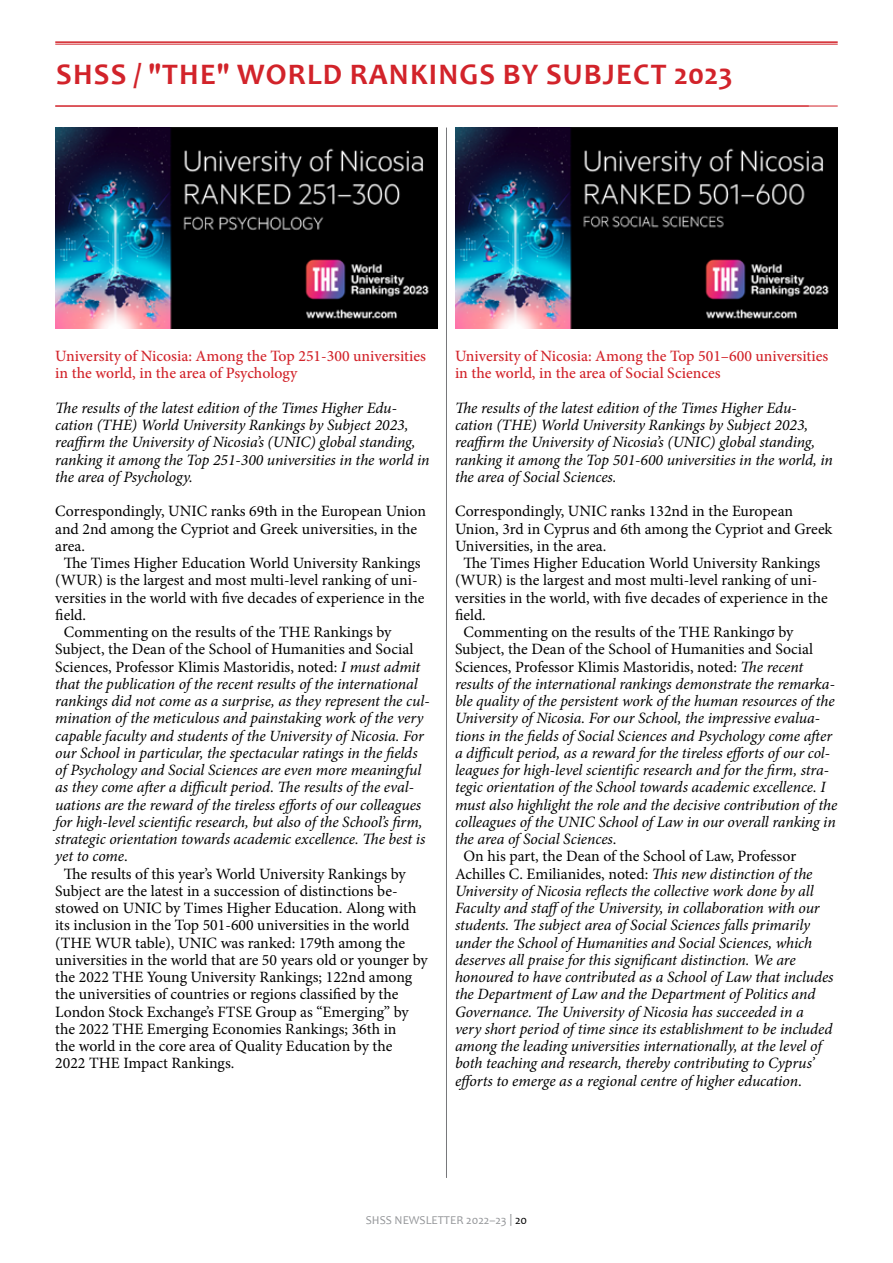
<style>
.page{position:relative;width:893px;height:1263px;background:#fff}
.page>*{position:absolute;margin:0;border:0;box-sizing:border-box;transform-origin:0 0}
.t1{font:700 30px "Candara";letter-spacing:.04em;color:#d2232a}
.t2{font:italic 15.75px/17.2px "Minion Pro";letter-spacing:-.01em;color:#000}
.t3{font:15.75px "Minion Pro";color:#000}
.t4{font:500 15.75px/17.2px "Minion Pro";color:#d2232a}
.t5{font:12px "Candara";color:#939598}
.s1{font-style:italic}
.s2{font-style:normal}
.s3{color:#000}
</style>
<div class="page">
<hr style="left:446px;top:128px;width:1px;height:1050px;background:#77787b">
<hr style="left:55px;top:41px;width:783px;height:2px;background:#d2232a">
<hr style="left:55px;top:44px;width:783px;height:1px;background:#d2232a">
<hr style="left:55px;top:106px;width:783px;height:1px;background:#d2232a">
<img style="left:55px;top:128px;width:383px;height:200px">
<img style="left:455px;top:128px;width:383px;height:200px">
<h1 class="t1" style="left:56px;top:56px;width:678px">SHSS / "THE" WORLD RANKINGS BY SUBJECT 2023</h1>
<p class="t4" style="left:55px;top:348px;width:372px">University of Nicosia: Among the Top 251-300 universities in the world, in the area of Psychology</p>
<p class="t2" style="left:55px;top:399px;width:376px">The results of the latest edition of the Times Higher Edu&shy;cation (THE) World University Rankings by Subject 2023, reaffirm the University of Nicosia’s (UNIC) global standing, ranking it among the Top 251-300 universities in the world in the area of Psychology.</p>
<p class="t3" style="left:55px;top:501px;width:372px">Correspondingly, UNIC ranks 69th in the European Union</p>
<p class="t3" style="left:55px;top:518px;width:363px">and 2nd among the Cypriot and Greek universities, in the</p>
<p class="t3" style="left:55px;top:535px;width:31px">area.</p>
<p class="t3" style="left:64px;top:553px;width:358px">The Times Higher Education World University Rankings</p>
<p class="t3" style="left:55px;top:570px;width:364px">(WUR) is the largest and most multi-level ranking of uni-</p>
<p class="t3" style="left:55px;top:587px;width:371px">versities in the world with five decades of experience in the</p>
<p class="t3" style="left:55px;top:604px;width:32px">field.</p>
<p class="t3" style="left:64px;top:622px;width:329px">Commenting on the results of the THE Rankings by</p>
<p class="t3" style="left:55px;top:639px;width:360px">Subject, the Dean of the School of Humanities and Social</p>
<p class="t3" style="left:55px;top:656px;width:367px">Sciences, Professor Klimis Mastoridis, noted: <span class="s1">I must admit</span></p>
<p class="t2" style="left:55px;top:675px;width:364px">that the publication of the recent results of the international</p>
<p class="t2" style="left:55px;top:692px;width:376px">rankings did not come as a surprise, as they represent the cul-</p>
<p class="t2" style="left:55px;top:710px;width:370px">mination of the meticulous and painstaking work of the very</p>
<p class="t2" style="left:55px;top:727px;width:370px">capable faculty and students of the University of Nicosia. For</p>
<p class="t2" style="left:55px;top:744px;width:364px">our School in particular, the spectacular ratings in the fields</p>
<p class="t2" style="left:55px;top:761px;width:368px">of Psychology and Social Sciences are even more meaningful</p>
<p class="t2" style="left:55px;top:779px;width:360px">as they come after a difficult period. The results of the eval-</p>
<p class="t2" style="left:55px;top:796px;width:367px">uations are the reward of the tireless efforts of our colleagues</p>
<p class="t2" style="left:55px;top:813px;width:369px">for high-level scientific research, but also of the School’s firm,</p>
<p class="t2" style="left:55px;top:830px;width:372px">strategic orientation towards academic excellence. The best is</p>
<p class="t2" style="left:55px;top:848px;width:74px">yet to come<span class="s2">.</span></p>
<p class="t3" style="left:64px;top:863px;width:343px">The results of this year’s World University Rankings by</p>
<p class="t3" style="left:55px;top:880px;width:344px">Subject are the latest in a succession of distinctions be-</p>
<p class="t3" style="left:55px;top:897px;width:363px">stowed on UNIC by Times Higher Education. Along with</p>
<p class="t3" style="left:55px;top:915px;width:356px">its inclusion in the Top 501-600 universities in the world</p>
<p class="t3" style="left:55px;top:932px;width:352px">(THE WUR table), UNIC was ranked: 179th among the</p>
<p class="t3" style="left:55px;top:949px;width:374px">universities in the world that are 50 years old or younger by</p>
<p class="t3" style="left:55px;top:966px;width:358px">the 2022 THE Young University Rankings; 122nd among</p>
<p class="t3" style="left:55px;top:984px;width:345px">the universities of countries or regions classified by the</p>
<p class="t3" style="left:55px;top:1001px;width:355px">London Stock Exchange’s FTSE Group as “Emerging” by</p>
<p class="t3" style="left:55px;top:1018px;width:343px">the 2022 THE Emerging Economies Rankings; 36th in</p>
<p class="t3" style="left:55px;top:1035px;width:339px">the world in the core area of Quality Education by the</p>
<p class="t3" style="left:55px;top:1053px;width:181px">2022 THE Impact Rankings.</p>
<p class="t4" style="left:455px;top:347px;width:375px">University of Nicosia: Among the Top 501–600 universities in the world, in the area of Social Sciences</p>
<p class="t2" style="left:455px;top:399px;width:379px">The results of the latest edition of the Times Higher Edu&shy;cation (THE) World University Rankings by Subject 2023, reaffirm the University of Nicosia’s (UNIC) global standing, ranking it among the Top 501-600 universities in the world, in the area of Social Sciences.</p>
<p class="t3" style="left:455px;top:501px;width:340px">Correspondingly, UNIC ranks 132nd in the European</p>
<p class="t3" style="left:455px;top:518px;width:379px">Union, 3rd in Cyprus and 6th among the Cypriot and Greek</p>
<p class="t3" style="left:455px;top:535px;width:153px">Universities, in the area.</p>
<p class="t3" style="left:463px;top:552px;width:358px">The Times Higher Education World University Rankings</p>
<p class="t3" style="left:455px;top:570px;width:364px">(WUR) is the largest and most multi-level ranking of uni-</p>
<p class="t3" style="left:455px;top:587px;width:374px">versities in the world, with five decades of experience in the</p>
<p class="t3" style="left:455px;top:604px;width:32px">field.</p>
<p class="t3" style="left:463px;top:621px;width:331px">Commenting on the results of the THE Rankingσ by</p>
<p class="t3" style="left:455px;top:639px;width:360px">Subject, the Dean of the School of Humanities and Social</p>
<p class="t3" style="left:455px;top:656px;width:350px">Sciences, Professor Klimis Mastoridis, noted: <span class="s1">The recent</span></p>
<p class="t2" style="left:455px;top:675px;width:381px">results of the international rankings demonstrate the remarka-</p>
<p class="t2" style="left:455px;top:692px;width:381px">ble quality of the persistent work of the human resources of the</p>
<p class="t2" style="left:455px;top:710px;width:367px">University of Nicosia. For our School, the impressive evalua-</p>
<p class="t2" style="left:455px;top:727px;width:379px">tions in the fields of Social Sciences and Psychology come after</p>
<p class="t2" style="left:455px;top:744px;width:377px">a difficult period, as a reward for the tireless efforts of our col-</p>
<p class="t2" style="left:455px;top:761px;width:375px">leagues for high-level scientific research and for the firm, stra-</p>
<p class="t2" style="left:455px;top:778px;width:372px">tegic orientation of the School towards academic excellence. I</p>
<p class="t2" style="left:455px;top:796px;width:384px">must also highlight the role and the decisive contribution of the</p>
<p class="t2" style="left:455px;top:813px;width:382px">colleagues of the UNIC School of Law in our overall ranking in</p>
<p class="t2" style="left:455px;top:830px;width:163px">the area of Social Sciences<span class="s2">.</span></p>
<p class="t3" style="left:463px;top:846px;width:334px">On his part, the Dean of the School of Law, Professor</p>
<p class="t3" style="left:455px;top:863px;width:359px">Achilles C. Emilianides, noted: <span class="s1">This new distinction of the</span></p>
<p class="t2" style="left:455px;top:882px;width:360px">University of Nicosia reflects the collective work done by all</p>
<p class="t2" style="left:455px;top:899px;width:366px">Faculty and staffof the University, in collaboration with our</p>
<p class="t2" style="left:455px;top:916px;width:357px">students. The subject area of Social Sciences falls primarily</p>
<p class="t2" style="left:455px;top:934px;width:359px">under the School of Humanities and Social Sciences, which</p>
<p class="t2" style="left:455px;top:951px;width:342px">deserves all praise for this significant distinction. We are</p>
<p class="t2" style="left:455px;top:968px;width:380px">honoured to have contributed as a School of Law that includes</p>
<p class="t2" style="left:455px;top:985px;width:362px">the Department of Law and the Department of Politics and</p>
<p class="t2" style="left:455px;top:1003px;width:350px">Governance. The University of Nicosia has succeeded in a</p>
<p class="t2" style="left:455px;top:1020px;width:379px">very short period of time since its establishment to be included</p>
<p class="t2" style="left:455px;top:1037px;width:368px">among the leading universities internationally, at the level of</p>
<p class="t2" style="left:455px;top:1054px;width:361px">both teaching and research, thereby contributing to Cyprus’</p>
<p class="t2" style="left:455px;top:1072px;width:348px">efforts to emerge as a regional centre of higher education<span class="s2">.</span></p>
<p class="t5" style="left:366px;top:1212px;width:163px">SHSS NEWSLETTER 2022–23 | <span class="s3">20</span></p>
</div>
